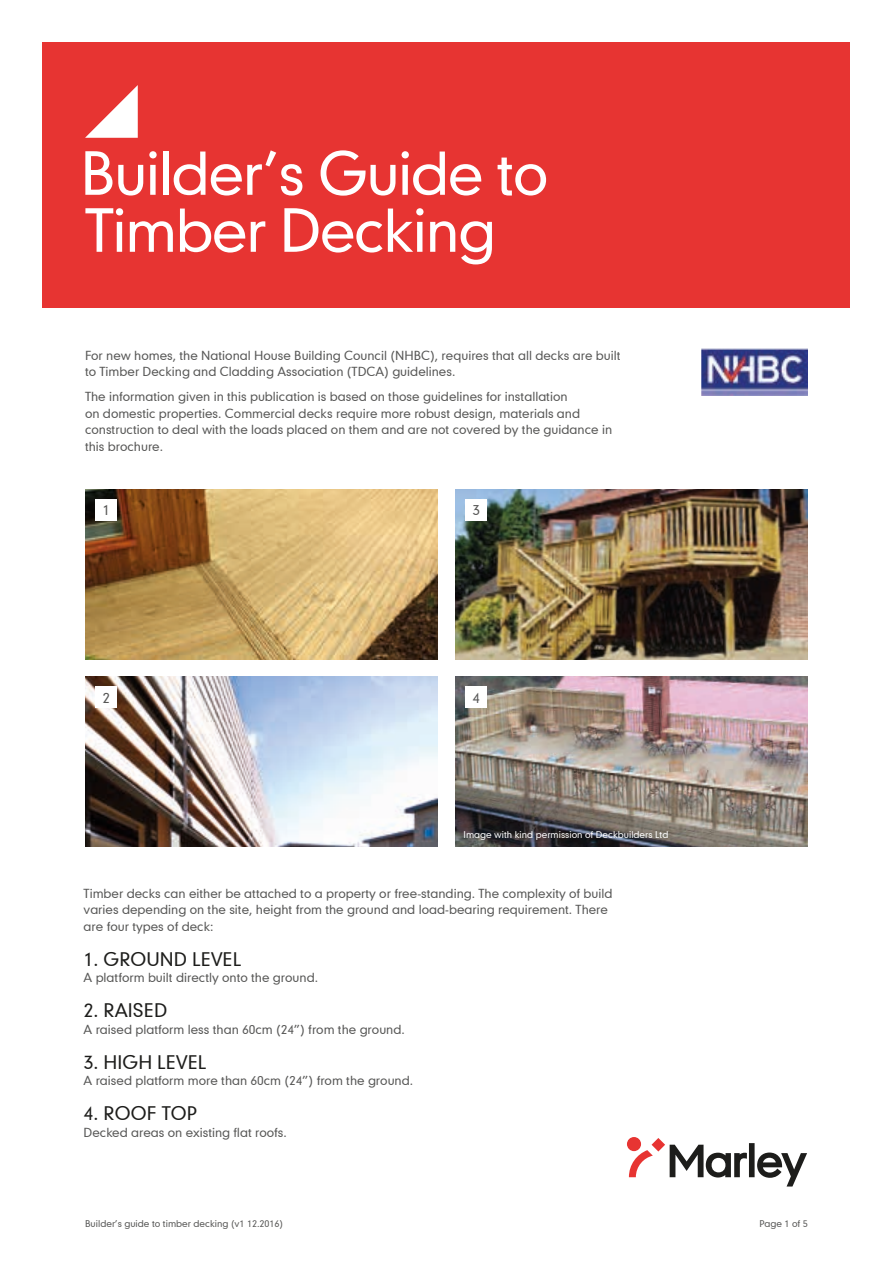
<style>
.page{position:relative;width:893px;height:1263px;background:#fff}
.page>*{position:absolute;margin:0;border:0;box-sizing:border-box;transform-origin:0 0}
.t1{font:57px/57px "Geometric 706 BT Medium B";letter-spacing:-.025em;color:#fff}
.t2{font:18px "Geometric 706 BT Medium B";color:#1d1d1b}
.t3{font:13.5px "Geometric 706 BT Medium B";color:#575756}
.t4{font:12px/16.5px "Geometric 706 BT Medium B";color:#575756}
.t5{font:9px "Geometric 706 BT Medium B";color:#575756}
.t6{font:9px "Geometric 706 BT Medium B";color:#fff}
</style>
<div class="page">
<div style="left:43px;top:43px;width:807px;height:265px;background:#e73432"></div>
<svg style="left:85px;top:85px;width:53px;height:53px"></svg>
<img style="left:85px;top:676px;width:353px;height:170px">
<img style="left:85px;top:489px;width:353px;height:170px">
<div style="left:96px;top:500px;width:21px;height:21px;background:#fff"></div>
<div style="left:96px;top:687px;width:21px;height:21px;background:#fff"></div>
<img style="left:455px;top:489px;width:353px;height:170px">
<div style="left:466px;top:500px;width:21px;height:21px;background:#fff"></div>
<img style="left:455px;top:676px;width:353px;height:170px">
<div style="left:466px;top:687px;width:21px;height:21px;background:#fff"></div>
<div style="left:627px;top:1137px;width:14px;height:14px;background:#e73432;border-radius:50%"></div>
<svg style="left:629px;top:1138px;width:178px;height:48px"></svg>
<img style="left:702px;top:349px;width:106px;height:47px">
<h1 class="t1" style="left:80px;top:143px;width:469px">Builder’s Guide to<br>Timber Decking</h1>
<p class="t4" style="left:85px;top:347px;width:537px">For new homes, the National House Building Council (NHBC), requires that all decks are built to Timber Decking and Cladding Association (TDCA) guidelines.</p>
<p class="t4" style="left:85px;top:388px;width:529px">The information given in this publication is based on those guidelines for installation<br>on domestic properties. Commercial decks require more robust design, materials and construction to deal with the loads placed on them and are not covered by the guidance in this brochure.</p>
<p class="t3" style="left:103px;top:501px;width:9px">1</p>
<p class="t3" style="left:103px;top:688px;width:9px">2</p>
<p class="t3" style="left:472px;top:501px;width:9px">3</p>
<p class="t3" style="left:472px;top:688px;width:9px">4</p>
<p class="t6" style="left:463px;top:828px;width:206px">Image with kind permission of Deckbuilders Ltd</p>
<p class="t4" style="left:84px;top:885px;width:530px">Timber decks can either be attached to a property or free-standing. The complexity of build varies depending on the site, height from the ground and load-bearing requirement. There are four types of deck:</p>
<h2 class="t2" style="left:84px;top:947px;width:159px">1. GROUND LEVEL</h2>
<p class="t4" style="left:84px;top:969px;width:236px">A platform built directly onto the ground.</p>
<h2 class="t2" style="left:84px;top:999px;width:85px">2. RAISED</h2>
<p class="t4" style="left:84px;top:1021px;width:323px">A raised platform less than 60cm (24”) from the ground.</p>
<h2 class="t2" style="left:84px;top:1050px;width:124px">3. HIGH LEVEL</h2>
<p class="t4" style="left:84px;top:1072px;width:331px">A raised platform more than 60cm (24”) from the ground.</p>
<h2 class="t2" style="left:84px;top:1102px;width:115px">4. ROOF TOP</h2>
<p class="t4" style="left:84px;top:1124px;width:205px">Decked areas on existing flat roofs.</p>
<p class="t5" style="left:85px;top:1218px;width:200px">Builder’s guide to timber decking (v1 12.2016)</p>
<p class="t5" style="left:759px;top:1218px;width:50px">Page 1 of 5</p>
</div>
